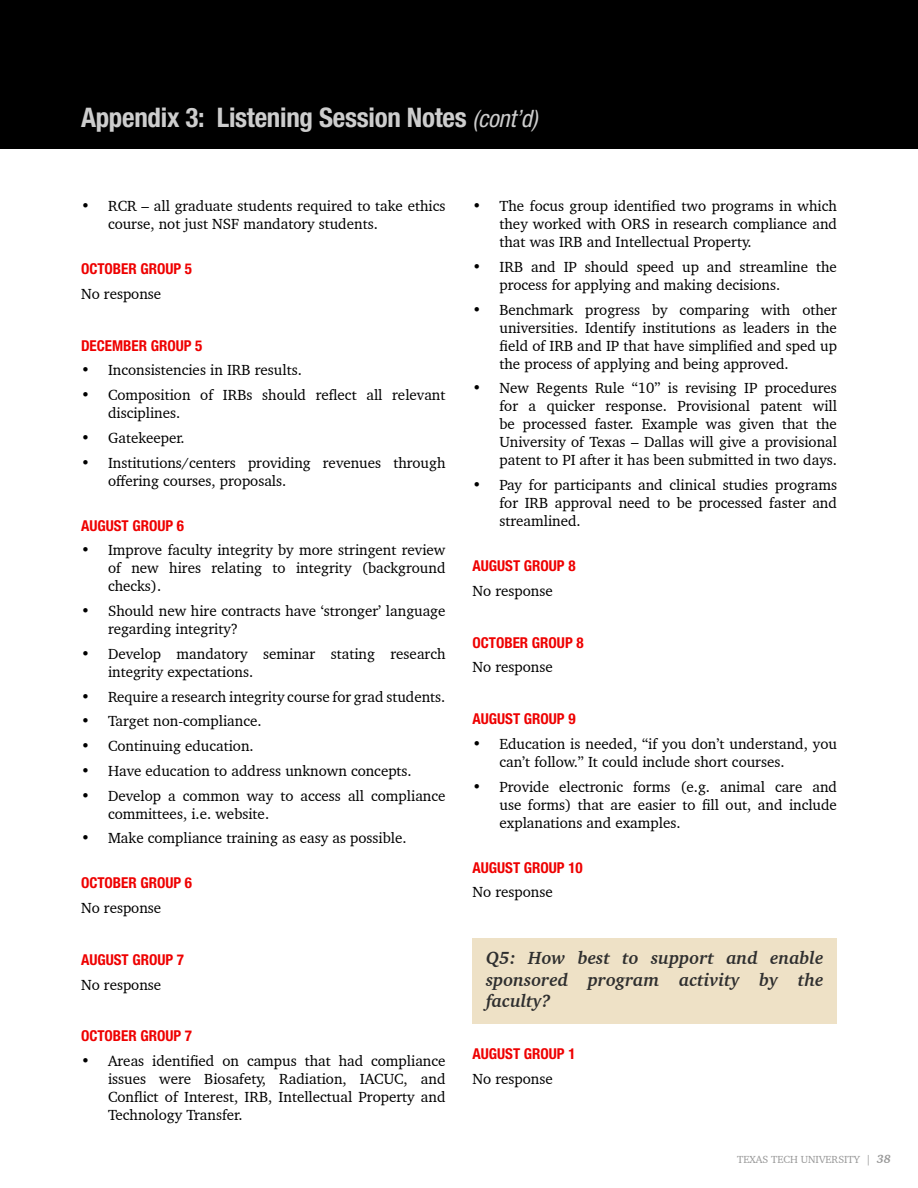
<style>
.page{position:relative;width:918px;height:1188px;background:#fff}
.page>*{position:absolute;margin:0;border:0;box-sizing:border-box;transform-origin:0 0}
.t1{font:700 condensed 27px "Helvetica Neue LT Std";letter-spacing:-.01em;color:#cdcdcd}
.t2{font:italic 700 18px/21.6px "Charter BT Pro";color:#2f2f2f;text-align:justify}
.t3{font:15px/18px "Charter BT Pro";color:#000}
.t4{font:700 condensed 15px "Helvetica Neue LT Std";color:#e00}
.t5{font:10.5px "Charter BT Pro";color:#989898}
.s1{font-weight:400;font-style:italic;font-size:24px}
.s2{font-weight:700;font-style:italic;font-size:12px}
</style>
<div class="page">
<div style="left:472px;top:938px;width:365px;height:85px;background:#eee1c6"></div>
<div style="left:0;top:0;width:918px;height:148px;background:#000"></div>
<h1 class="t1" style="left:81px;top:101px;width:458px">Appendix 3: Listening Session Notes <span class="s1">(cont’d)</span></h1>
<p class="t3" style="left:108px;top:197px;width:339px;text-indent:-27px">• RCR – all graduate students required to take ethics course, not just NSF mandatory students.</p>
<p class="t4" style="left:81px;top:260px;width:113px">OCTOBER GROUP 5</p>
<p class="t3" style="left:81px;top:285px;width:82px">No response</p>
<p class="t4" style="left:81px;top:336px;width:123px">DECEMBER GROUP 5</p>
<p class="t3" style="left:81px;top:361px;width:222px">• Inconsistencies in IRB results.</p>
<p class="t3" style="left:108px;top:386px;width:339px;text-indent:-27px">• Composition of IRBs should reflect all relevant disciplines.</p>
<p class="t3" style="left:81px;top:429px;width:105px">• Gatekeeper.</p>
<p class="t3" style="left:108px;top:453px;width:339px;text-indent:-27px">• Institutions/centers providing revenues through offering courses, proposals.</p>
<p class="t4" style="left:81px;top:516px;width:105px">AUGUST GROUP 6</p>
<p class="t3" style="left:108px;top:541px;width:339px;text-align:justify;text-indent:-27px">• Improve faculty integrity by more stringent review of new hires relating to integrity (background checks).</p>
<p class="t3" style="left:108px;top:602px;width:339px;text-indent:-27px">• Should new hire contracts have ‘stronger’ language regarding integrity?</p>
<p class="t3" style="left:108px;top:645px;width:339px;text-indent:-27px">• Develop mandatory seminar stating research integrity expectations.</p>
<p class="t3" style="left:81px;top:687px;width:366px">• Require a research integrity course for grad students.</p>
<p class="t3" style="left:81px;top:712px;width:182px">• Target non-compliance.</p>
<p class="t3" style="left:81px;top:737px;width:174px">• Continuing education.</p>
<p class="t3" style="left:81px;top:762px;width:332px">• Have education to address unknown concepts.</p>
<p class="t3" style="left:108px;top:786px;width:339px;text-indent:-27px">• Develop a common way to access all compliance committees, i.e. website.</p>
<p class="t3" style="left:81px;top:829px;width:327px">• Make compliance training as easy as possible.</p>
<p class="t4" style="left:81px;top:874px;width:113px">OCTOBER GROUP 6</p>
<p class="t3" style="left:81px;top:899px;width:82px">No response</p>
<p class="t4" style="left:81px;top:951px;width:105px">AUGUST GROUP 7</p>
<p class="t3" style="left:81px;top:975px;width:82px">No response</p>
<p class="t4" style="left:81px;top:1027px;width:113px">OCTOBER GROUP 7</p>
<p class="t3" style="left:108px;top:1052px;width:339px;text-align:justify;text-indent:-27px">• Areas identified on campus that had compliance issues were Biosafety, Radiation, IACUC, and Conflict of Interest, IRB, Intellectual Property and Technology Transfer.</p>
<p class="t3" style="left:500px;top:197px;width:339px;text-align:justify;text-indent:-27px">• The focus group identified two programs in which they worked with ORS in research compliance and that was IRB and Intellectual Property.</p>
<p class="t3" style="left:500px;top:258px;width:339px;text-indent:-27px">• IRB and IP should speed up and streamline the process for applying and making decisions.</p>
<p class="t3" style="left:500px;top:300px;width:339px;text-align:justify;text-indent:-27px">• Benchmark progress by comparing with other universities. Identify institutions as leaders in the field of IRB and IP that have simplified and sped up the process of applying and being approved.</p>
<p class="t3" style="left:500px;top:379px;width:339px;text-align:justify;text-indent:-27px">• New Regents Rule “10” is revising IP procedures for a quicker response. Provisional patent will be processed faster. Example was given that the University of Texas – Dallas will give a provisional patent to PI after it has been submitted in two days.</p>
<p class="t3" style="left:500px;top:476px;width:339px;text-align:justify;text-indent:-27px">• Pay for participants and clinical studies programs for IRB approval need to be processed faster and streamlined.</p>
<p class="t4" style="left:472px;top:557px;width:105px">AUGUST GROUP 8</p>
<p class="t3" style="left:472px;top:582px;width:82px">No response</p>
<p class="t4" style="left:472px;top:633px;width:113px">OCTOBER GROUP 8</p>
<p class="t3" style="left:472px;top:658px;width:82px">No response</p>
<p class="t4" style="left:472px;top:710px;width:105px">AUGUST GROUP 9</p>
<p class="t3" style="left:500px;top:735px;width:339px;text-indent:-27px">• Education is needed, “if you don’t understand, you can’t follow.” It could include short courses.</p>
<p class="t3" style="left:500px;top:777px;width:339px;text-align:justify;text-indent:-27px">• Provide electronic forms (e.g. animal care and use forms) that are easier to fill out, and include explanations and examples.</p>
<p class="t4" style="left:472px;top:858px;width:112px">AUGUST GROUP 10</p>
<p class="t3" style="left:472px;top:883px;width:82px">No response</p>
<p class="t2" style="left:486px;top:947px;width:339px">Q5: How best to support and enable sponsored program activity by the faculty?</p>
<p class="t4" style="left:472px;top:1045px;width:105px">AUGUST GROUP 1</p>
<p class="t3" style="left:472px;top:1070px;width:82px">No response</p>
<p class="t5" style="left:737px;top:1153px;width:155px">TEXAS TECH UNIVERSITY | <span class="s2">38</span></p>
</div>
